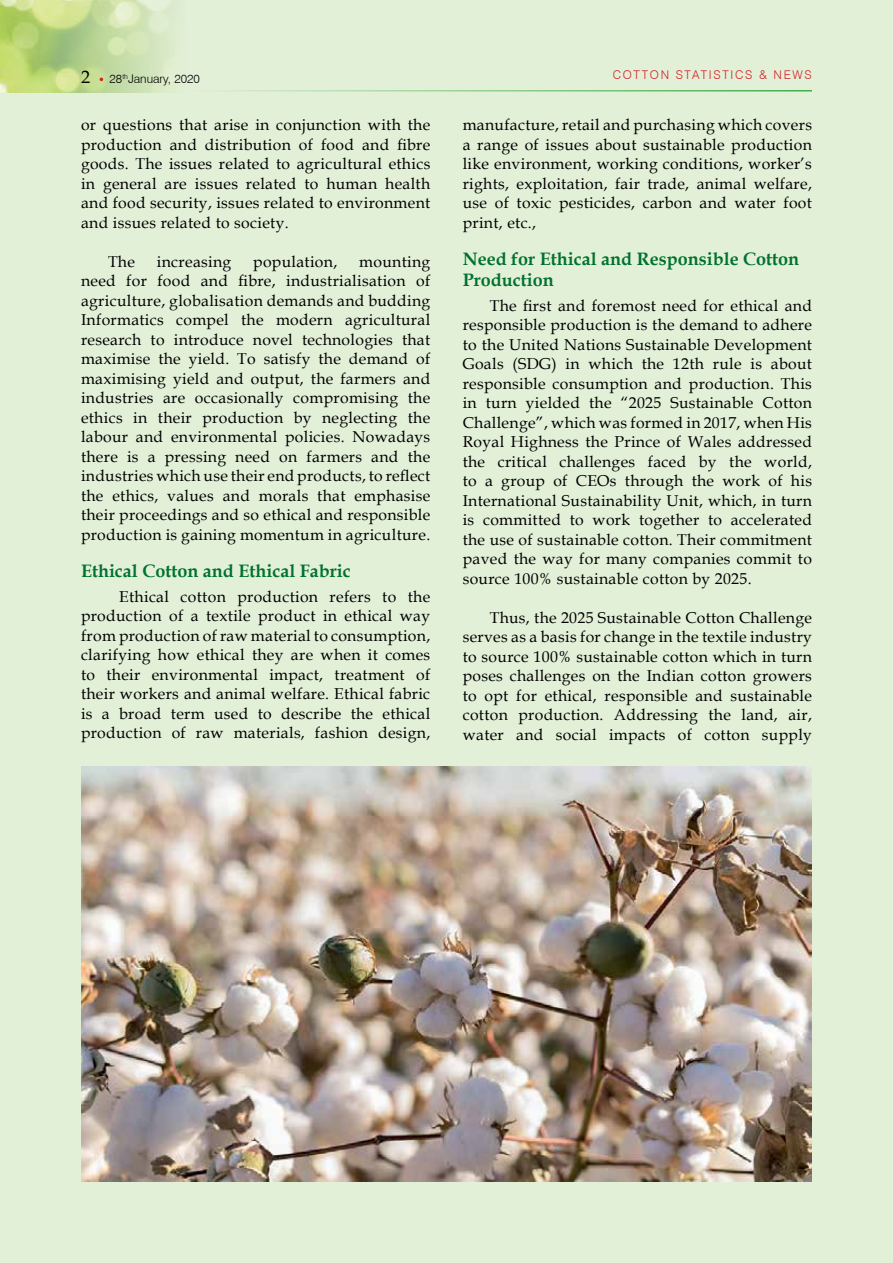
<style>
.page{position:relative;width:893px;height:1263px;background:#e3f0d8}
.page>*{position:absolute;margin:0;border:0;box-sizing:border-box;transform-origin:0 0}
.t1{font:700 18px/21px "Book Antiqua";color:#00722e}
.t2{font:18px "Book Antiqua";color:#000}
.t3{font:15.75px/19.5px "Book Antiqua";letter-spacing:.02em;color:#000;text-align:justify}
.t4{font:300 12px "Swiss 721 BT";letter-spacing:.14em;color:#d2232a}
.t5{font:300 12px "Swiss 721 BT";color:#000}
</style>
<div class="page">
<img style="left:0;top:0;width:175px;height:93px">
<hr style="left:186px;top:90px;width:626px;height:2px;background:#41ad49">
<img style="left:81px;top:766px;width:731px;height:416px">
<p class="t2" style="left:81px;top:64px;width:10px">2</p>
<p class="t4" style="left:613px;top:67px;width:132px">COTTON STATISTICS</p>
<p class="t4" style="left:759px;top:67px;width:53px">&amp; N EWS</p>
<p class="t5" style="left:110px;top:71px;width:92px">28<sup>TH</sup>JANUARY, 2020</p>
<p class="t3" style="left:81px;top:115px;width:351px">or questions that arise in conjunction with the production and distribution of food and fibre goods. The issues related to agricultural ethics in general are issues related to human health and food security, issues related to environment and issues related to society.</p>
<p class="t3" style="left:108px;top:251px;width:28px">The</p>
<p class="t3" style="left:157px;top:251px;width:76px">increasing</p>
<p class="t3" style="left:253px;top:251px;width:86px">population,</p>
<p class="t3" style="left:463px;top:115px;width:351px">manufacture, retail and purchasing which covers a range of issues about sustainable production like environment, working conditions, worker’s rights, exploitation, fair trade, animal welfare, use of toxic pesticides, carbon and water foot print, etc.,</p>
<p class="t1" style="left:463px;top:248px;width:338px">Need for Ethical and Responsible Cotton<br>Production</p>
<p class="t3" style="left:463px;top:295px;width:351px;text-indent:27px">The first and foremost need for ethical and responsible production is the demand to adhere to the United Nations Sustainable Development Goals (SDG) in which the 12th rule is about responsible consumption and production. This in turn yielded the “2025 Sustainable Cotton Challenge”, which was formed in 2017, when His Royal Highness the Prince of Wales addressed the critical challenges faced by the world, to a group of CEOs through the work of his International Sustainability Unit, which, in turn is committed to work together to accelerated the use of sustainable cotton. Their commitment paved the way for many companies commit to source 100% sustainable cotton by 2025.</p>
<p class="t3" style="left:463px;top:607px;width:351px;text-indent:27px">Thus, the 2025 Sustainable Cotton Challenge serves as a basis for change in the textile industry to source 100% sustainable cotton which in turn poses challenges on the Indian cotton growers to opt for ethical, responsible and sustainable cotton production. Addressing the land, air, water and social impacts of cotton supply</p>
<p class="t3" style="left:81px;top:251px;width:351px;text-indent:278px">mounting need for food and fibre, industrialisation of agriculture, globalisation demands and budding Informatics compel the modern agricultural research to introduce novel technologies that maximise the yield. To satisfy the demand of maximising yield and output, the farmers and industries are occasionally compromising the ethics in their production by neglecting the labour and environmental policies. Nowadays there is a pressing need on farmers and the industries which use their end products, to reflect the ethics, values and morals that emphasise their proceedings and so ethical and responsible production is gaining momentum in agriculture.</p>
<p class="t1" style="left:81px;top:560px;width:271px">Ethical Cotton and Ethical Fabric</p>
<p class="t3" style="left:81px;top:586px;width:351px;text-indent:38px">Ethical cotton production refers to the production of a textile product in ethical way from production of raw material to consumption, clarifying how ethical they are when it comes to their environmental impact, treatment of their workers and animal welfare. Ethical fabric is a broad term used to describe the ethical production of raw materials, fashion design,</p>
</div>
